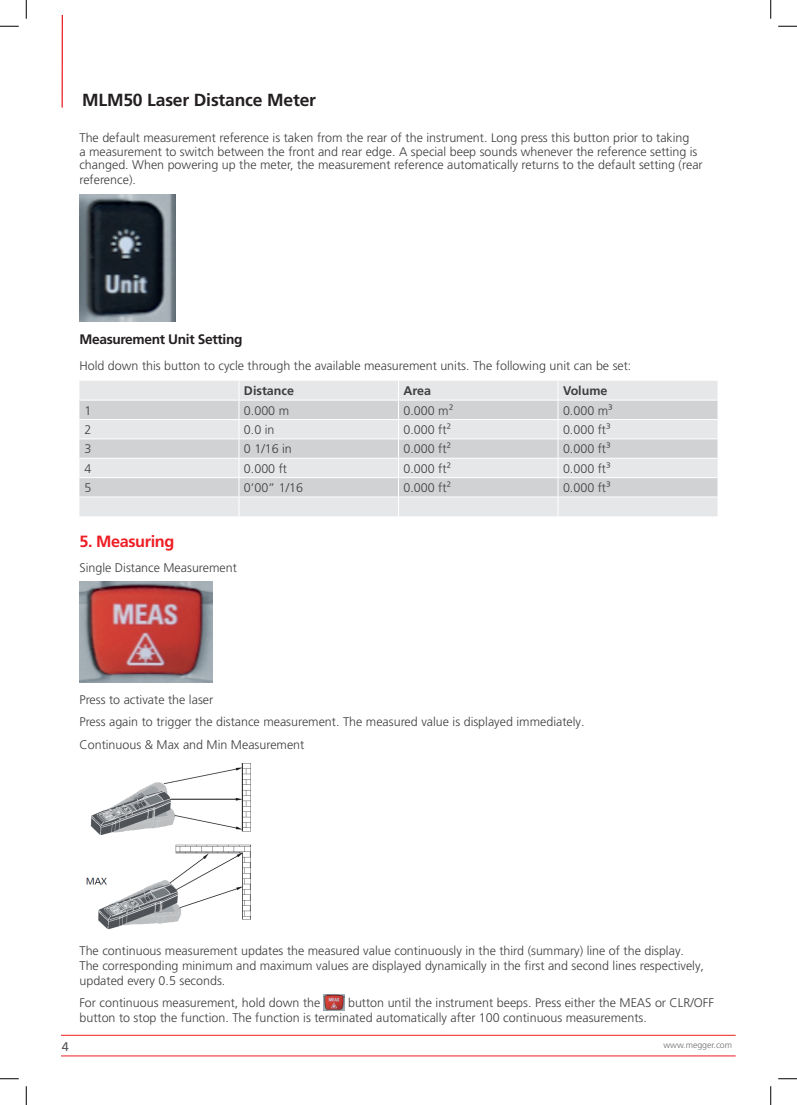
<style>
.page{position:relative;width:797px;height:1105px;background:#fff}
.page>*{position:absolute;margin:0;border:0;box-sizing:border-box;transform-origin:0 0}
.t1{font:700 17.5px "Frutiger LT Pro";letter-spacing:-.01em;color:#231f20}
.t2{font:700 16.25px "Frutiger LT Pro";letter-spacing:-.025em;color:#ee1d23}
.t3{font:700 13.75px "Frutiger LT Pro";letter-spacing:-.025em;color:#231f20}
.t4{font:300 12.5px/15px "Frutiger LT Pro";color:#3e3e3f}
.t5{font:700 12.5px "Frutiger LT Pro";color:#3e3e3f}
.t6{font:12.5px "Frutiger LT Pro";color:#57585a}
.t7{font:300 8.75px "Frutiger LT Pro";color:#6c6d70}
</style>
<div class="page">
<img style="left:79px;top:194px;width:96px;height:128px">
<div style="left:79px;top:381px;width:638px;height:135px;background:#e6e7e9"></div>
<svg style="left:79px;top:401px;width:638px;height:96px;background:#dadbdd"></svg>
<hr style="left:79px;top:400px;width:160px;height:1px;background:#fff">
<hr style="left:239px;top:400px;width:159px;height:1px;background:#fff">
<hr style="left:398px;top:400px;width:160px;height:1px;background:#fff">
<hr style="left:558px;top:400px;width:159px;height:1px;background:#fff">
<hr style="left:79px;top:419px;width:160px;height:1px;background:#fff">
<hr style="left:239px;top:419px;width:159px;height:1px;background:#fff">
<hr style="left:398px;top:419px;width:160px;height:1px;background:#fff">
<hr style="left:558px;top:419px;width:159px;height:1px;background:#fff">
<hr style="left:79px;top:439px;width:160px;height:1px;background:#fff">
<hr style="left:239px;top:439px;width:159px;height:1px;background:#fff">
<hr style="left:398px;top:439px;width:160px;height:1px;background:#fff">
<hr style="left:558px;top:439px;width:159px;height:1px;background:#fff">
<hr style="left:79px;top:458px;width:160px;height:1px;background:#fff">
<hr style="left:239px;top:458px;width:159px;height:1px;background:#fff">
<hr style="left:398px;top:458px;width:160px;height:1px;background:#fff">
<hr style="left:558px;top:458px;width:159px;height:1px;background:#fff">
<hr style="left:79px;top:477px;width:160px;height:1px;background:#fff">
<hr style="left:239px;top:477px;width:159px;height:1px;background:#fff">
<hr style="left:398px;top:477px;width:160px;height:1px;background:#fff">
<hr style="left:558px;top:477px;width:159px;height:1px;background:#fff">
<hr style="left:79px;top:497px;width:160px;height:1px;background:#fff">
<hr style="left:239px;top:497px;width:159px;height:1px;background:#fff">
<svg style="left:239px;top:381px;width:1px;height:135px"></svg>
<hr style="left:398px;top:497px;width:160px;height:1px;background:#fff">
<svg style="left:398px;top:381px;width:1px;height:135px"></svg>
<hr style="left:558px;top:497px;width:159px;height:1px;background:#fff">
<svg style="left:557px;top:381px;width:1px;height:135px"></svg>
<img style="left:79px;top:582px;width:133px;height:100px">
<img style="left:86px;top:763px;width:165px;height:167px">
<img style="left:324px;top:994px;width:20px;height:16px">
<hr style="left:61px;top:1035px;width:674px;height:1px;background:#ee1d23">
<hr style="left:61px;top:1056px;width:674px;height:1px;background:#ee1d23">
<hr style="left:62px;top:16px;width:1px;height:92px;background:#ee1d23">
<svg style="left:0;top:25px;width:19px;height:2px"></svg>
<svg style="left:778px;top:25px;width:19px;height:2px"></svg>
<svg style="left:0;top:1078px;width:19px;height:1px"></svg>
<svg style="left:778px;top:1078px;width:19px;height:1px"></svg>
<svg style="left:25px;top:0;width:2px;height:19px"></svg>
<svg style="left:25px;top:1086px;width:2px;height:19px"></svg>
<svg style="left:770px;top:0;width:1px;height:19px"></svg>
<svg style="left:770px;top:1086px;width:1px;height:19px"></svg>
<h1 class="t1" style="left:82px;top:90px;width:235px">MLM50 Laser Distance Meter</h1>
<p class="t4" style="left:79px;top:131px;width:624px;line-height:13.8px">The default measurement reference is taken from the rear of the instrument. Long press this button prior to taking<br>a measurement to switch between the front and rear edge. A special beep sounds whenever the reference setting is changed. When powering up the meter, the measurement reference automatically returns to the default setting (rear</p>
<p class="t4" style="left:79px;top:173px;width:58px">reference).</p>
<p class="t3" style="left:79px;top:331px;width:164px">Measurement Unit Setting</p>
<p class="t4" style="left:79px;top:358px;width:553px">Hold down this button to cycle through the available measurement units. The following unit can be set:</p>
<p class="t5" style="left:244px;top:383px;width:51px">Distance</p>
<p class="t5" style="left:403px;top:383px;width:29px">Area</p>
<p class="t5" style="left:563px;top:383px;width:46px">Volume</p>
<p class="t4" style="left:84px;top:403px;width:8px">1</p>
<p class="t4" style="left:244px;top:403px;width:47px">0.000 m</p>
<p class="t4" style="left:403px;top:403px;width:51px">0.000 m²</p>
<p class="t4" style="left:563px;top:403px;width:51px">0.000 m³</p>
<p class="t4" style="left:84px;top:422px;width:8px">2</p>
<p class="t4" style="left:244px;top:422px;width:32px">0.0 in</p>
<p class="t4" style="left:403px;top:422px;width:49px">0.000 ft²</p>
<p class="t4" style="left:563px;top:422px;width:49px">0.000 ft³</p>
<p class="t4" style="left:84px;top:441px;width:8px">3</p>
<p class="t4" style="left:244px;top:441px;width:49px">0 1/16 in</p>
<p class="t4" style="left:403px;top:441px;width:49px">0.000 ft²</p>
<p class="t4" style="left:563px;top:441px;width:49px">0.000 ft³</p>
<p class="t4" style="left:84px;top:461px;width:8px">4</p>
<p class="t4" style="left:244px;top:461px;width:45px">0.000 ft</p>
<p class="t4" style="left:403px;top:461px;width:49px">0.000 ft²</p>
<p class="t4" style="left:563px;top:461px;width:49px">0.000 ft³</p>
<p class="t4" style="left:84px;top:480px;width:8px">5</p>
<p class="t4" style="left:244px;top:480px;width:61px">0’00” 1/16</p>
<p class="t4" style="left:403px;top:480px;width:49px">0.000 ft²</p>
<p class="t4" style="left:563px;top:480px;width:49px">0.000 ft³</p>
<h2 class="t2" style="left:79px;top:531px;width:96px">5. Measuring</h2>
<p class="t4" style="left:79px;top:560px;width:159px">Single Distance Measurement</p>
<p class="t4" style="left:79px;top:689px;width:506px;line-height:22.1px">Press to activate the laser<br>Press again to trigger the distance measurement. The measured value is displayed immediately.<br>Continuous &amp; Max and Min Measurement</p>
<p class="t4" style="left:79px;top:943px;width:626px">The continuous measurement updates the measured value continuously in the third (summary) line of the display.<br>The corresponding minimum and maximum values are displayed dynamically in the first and second lines respectively, updated every 0.5 seconds.</p>
<p class="t4" style="left:79px;top:995px;width:242px">For continuous measurement, hold down the</p>
<p class="t4" style="left:79px;top:995px;width:636px;text-indent:269px">button until the instrument beeps. Press either the MEAS or CLR/OFF button to stop the function. The function is terminated automatically after 100 continuous measurements.</p>
<p class="t6" style="left:62px;top:1039px;width:8px">4</p>
<p class="t7" style="left:663px;top:1040px;width:70px">www.megger.com</p>
</div>
